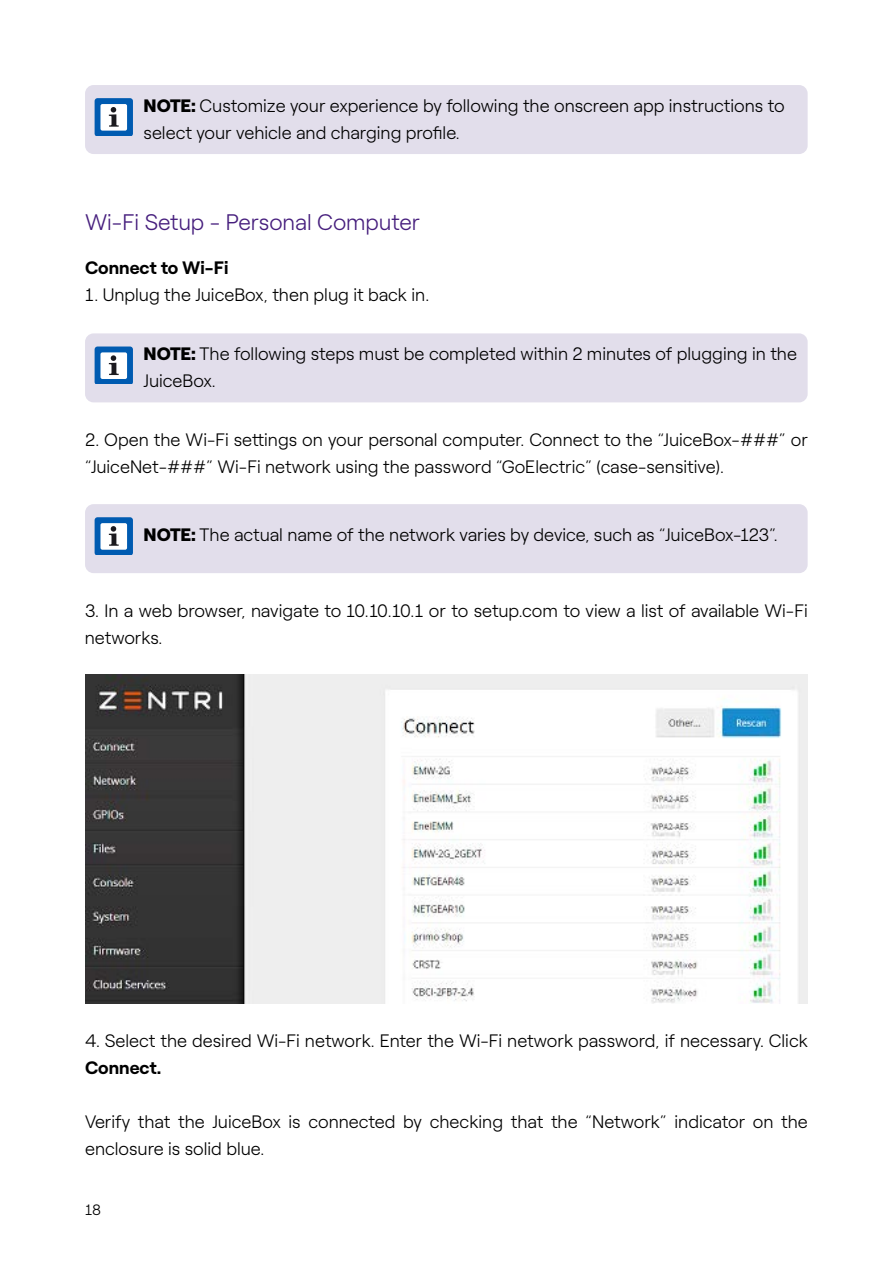
<style>
.page{position:relative;width:893px;height:1263px;background:#fff}
.page>*{position:absolute;margin:0;border:0;box-sizing:border-box;transform-origin:0 0}
.t1{font:300 22.5px "Roobert ENEL";letter-spacing:-.005em;color:#461e7d}
.t2{font:300 18px/27px "Roobert ENEL";color:#000}
.t3{font:700 18px "Roobert ENEL";color:#000}
.t4{font:300 15px "Roobert ENEL";color:#000}
.s1{font-weight:900}
</style>
<div class="page">
<div style="left:85px;top:85px;width:723px;height:69px;background:#e2deeb;border-radius:9px"></div>
<svg style="left:95px;top:98px;width:38px;height:37px"></svg>
<div style="left:85px;top:333px;width:723px;height:69px;background:#e2deeb;border-radius:9px"></div>
<svg style="left:95px;top:346px;width:38px;height:38px"></svg>
<div style="left:85px;top:504px;width:723px;height:69px;background:#e2deeb;border-radius:9px"></div>
<svg style="left:95px;top:517px;width:38px;height:37px"></svg>
<img style="left:85px;top:674px;width:723px;height:329px">
<p class="t2" style="left:144px;top:91px;width:643px"><span class="s1">NOTE:</span> Customize your experience by following the onscreen app instructions to select your vehicle and charging profile.</p>
<p class="t1" style="left:85px;top:205px;width:336px">Wi-Fi Setup - Personal Computer</p>
<p class="t3" style="left:85px;top:253px;width:145px">Connect to Wi-Fi</p>
<p class="t2" style="left:85px;top:279px;width:346px">1. Unplug the JuiceBox, then plug it back in.</p>
<p class="t2" style="left:144px;top:339px;width:655px"><span class="s1">NOTE:</span> The following steps must be completed within 2 minutes of plugging in the<br>JuiceBox.</p>
<p class="t2" style="left:85px;top:425px;width:724px">2. Open the Wi-Fi settings on your personal computer. Connect to the “JuiceBox-###” or “JuiceNet-###” Wi-Fi network using the password “GoElectric” (case-sensitive).</p>
<p class="t2" style="left:144px;top:520px;width:635px"><span class="s1">NOTE:</span> The actual name of the network varies by device, such as “JuiceBox-123”.</p>
<p class="t2" style="left:85px;top:595px;width:724px">3. In a web browser, navigate to 10.10.10.1 or to setup.com to view a list of available Wi-Fi networks.</p>
<p class="t2" style="left:85px;top:1026px;width:724px">4. Select the desired Wi-Fi network. Enter the Wi-Fi network password, if necessary. Click</p>
<p class="t3" style="left:85px;top:1054px;width:78px">Connect.</p>
<p class="t2" style="left:85px;top:1107px;width:724px">Verify that the JuiceBox is connected by checking that the “Network” indicator on the enclosure is solid blue.</p>
<p class="t4" style="left:85px;top:1199px;width:18px">18</p>
</div>
